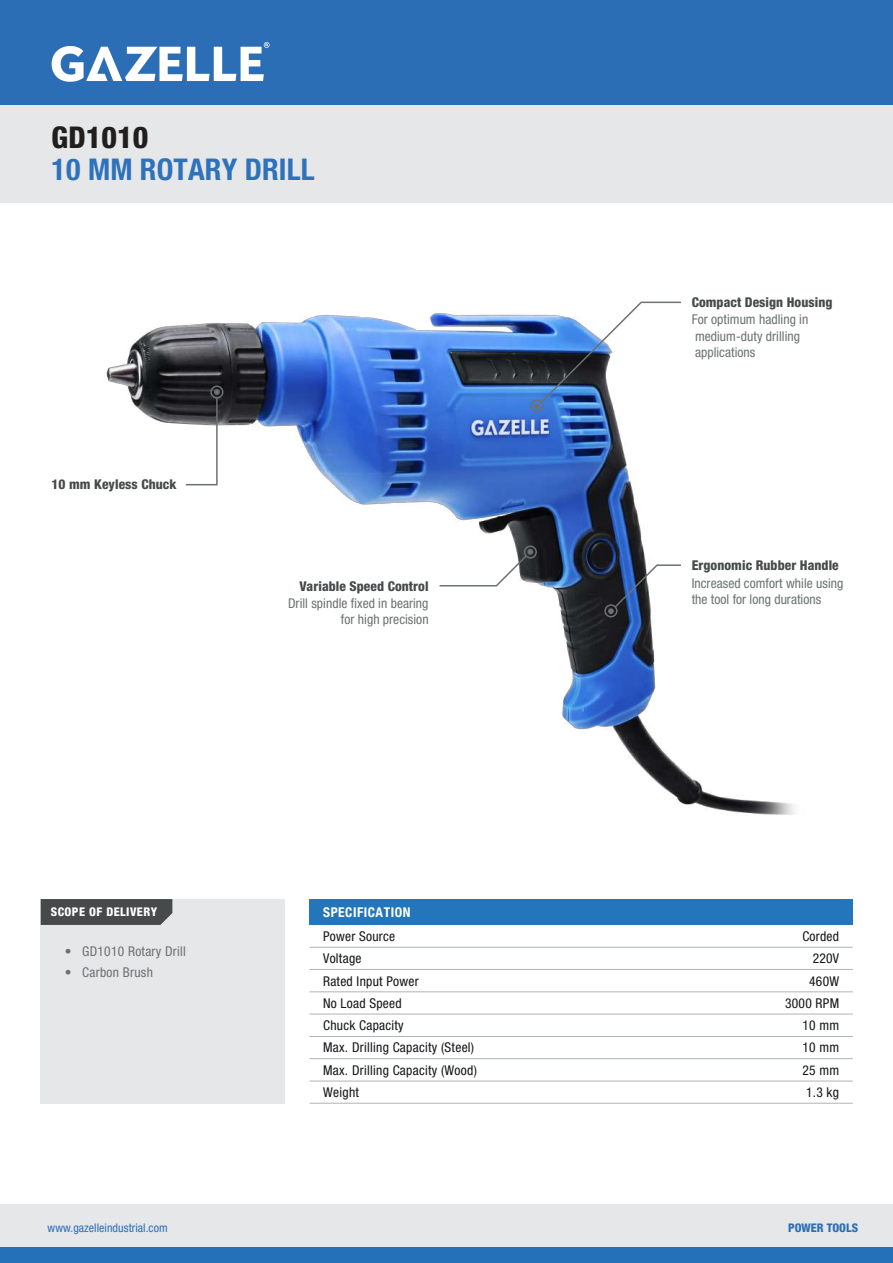
<style>
.page{position:relative;width:893px;height:1263px;background:#fff}
.page>*{position:absolute;margin:0;border:0;box-sizing:border-box;transform-origin:0 0}
.t1{font:700 condensed 30px "Helvetica Neue LT Std";letter-spacing:.005em;color:#2d72ba}
.t2{font:800 condensed 30px "Helvetica Neue LT Std";letter-spacing:.005em;color:#211e1e}
.t3{font:condensed 13.5px/16.2px "Helvetica Neue LT Std";letter-spacing:.005em;color:#6d7172}
.t4{font:condensed 13.5px "Helvetica Neue LT Std";letter-spacing:.02em;color:#16151a}
.t5{font:800 condensed 13.5px "Helvetica Neue LT Std";letter-spacing:.005em;color:#464a4b}
.t6{font:700 condensed 13.5px "Helvetica Neue LT Std";letter-spacing:.04em;color:#fff}
.t7{font:800 condensed 12px "Helvetica Neue LT Std";letter-spacing:.04em;color:#fff}
.t8{font:condensed 11.85px "Helvetica Neue LT Std";letter-spacing:.005em;color:#2c6eb6}
.t9{font:800 condensed 11.85px "Helvetica Neue LT Std";letter-spacing:.005em;color:#2c6eb6}
</style>
<div class="page">
<div style="left:0;top:1204px;width:893px;height:43px;background:#e6e7e9"></div>
<div style="left:0;top:1247px;width:893px;height:16px;background:#2571b9"></div>
<div style="left:0;top:105px;width:893px;height:98px;background:#e6e7e9"></div>
<div style="left:0;top:0;width:893px;height:105px;background:#2c6eb6"></div>
<svg style="left:52px;top:42px;width:218px;height:40px"></svg>
<div style="left:310px;top:899px;width:543px;height:26px;background:#2375bc"></div>
<hr style="left:310px;top:947px;width:543px;height:1px;background:#b0b3b3">
<hr style="left:310px;top:969px;width:543px;height:1px;background:#b0b3b3">
<hr style="left:310px;top:991px;width:543px;height:1px;background:#b0b3b3">
<hr style="left:310px;top:1014px;width:543px;height:1px;background:#b0b3b3">
<hr style="left:310px;top:1036px;width:543px;height:1px;background:#b0b3b3">
<hr style="left:310px;top:1058px;width:543px;height:1px;background:#b0b3b3">
<hr style="left:310px;top:1081px;width:543px;height:1px;background:#b0b3b3">
<hr style="left:310px;top:1103px;width:543px;height:1px;background:#b0b3b3">
<div style="left:41px;top:899px;width:244px;height:204px;background:#e6e7e9"></div>
<div style="left:41px;top:899px;width:131px;height:26px;background:#464a4b"></div>
<img style="left:106px;top:313px;width:689px;height:502px">
<svg style="left:438px;top:549px;width:95px;height:38px"></svg>
<div style="left:524px;top:545px;width:13px;height:14px;border:2px solid #6d7172;border-radius:50%"></div>
<svg style="left:184px;top:389px;width:36px;height:97px"></svg>
<div style="left:210px;top:385px;width:13px;height:14px;border:2px solid #6d7172;border-radius:50%"></div>
<img style="left:534px;top:301px;width:148px;height:108px">
<div style="left:530px;top:400px;width:14px;height:13px;border:2px solid #6d7172;border-radius:50%"></div>
<svg style="left:608px;top:564px;width:74px;height:50px"></svg>
<div style="left:604px;top:604px;width:13px;height:13px;border:2px solid #6d7172;border-radius:50%"></div>
<h1 class="t2" style="left:52px;top:119px;width:98px">GD1010</h1>
<h1 class="t1" style="left:52px;top:151px;width:264px">10 MM ROTARY DRILL</h1>
<p class="t5" style="left:51px;top:476px;width:127px">10 mm Keyless Chuck</p>
<p class="t5" style="left:299px;top:577px;width:131px">Variable Speed Control</p>
<p class="t3" style="left:288px;top:595px;width:142px;text-align:right">Drill spindle fixed in bearing for high precision</p>
<p class="t5" style="left:692px;top:294px;width:142px">Compact Design Housing</p>
<p class="t3" style="left:692px;top:311px;width:118px">For optimum hadling in medium-duty drilling applications</p>
<p class="t5" style="left:692px;top:557px;width:148px">Ergonomic Rubber Handle</p>
<p class="t3" style="left:692px;top:575px;width:153px">Increased comfort while using the tool for long durations</p>
<p class="t7" style="left:51px;top:905px;width:108px">SCOPE OF DELIVERY</p>
<p class="t3" style="left:65px;top:943px;width:123px">• GD1010 Rotary Drill</p>
<p class="t3" style="left:65px;top:964px;width:90px">• Carbon Brush</p>
<p class="t6" style="left:323px;top:904px;width:89px">SPECIFICATION</p>
<p class="t4" style="left:323px;top:928px;width:74px">Power Source</p>
<p class="t4" style="left:802px;top:928px;width:38px">Corded</p>
<p class="t4" style="left:323px;top:951px;width:40px">Voltage</p>
<p class="t4" style="left:813px;top:951px;width:28px">220V</p>
<p class="t4" style="left:323px;top:973px;width:97px">Rated Input Power</p>
<p class="t4" style="left:809px;top:973px;width:31px">460W</p>
<p class="t4" style="left:323px;top:995px;width:80px">No Load Speed</p>
<p class="t4" style="left:785px;top:995px;width:56px">3000 RPM</p>
<p class="t4" style="left:323px;top:1017px;width:82px">Chuck Capacity</p>
<p class="t4" style="left:802px;top:1017px;width:38px">10 mm</p>
<p class="t4" style="left:323px;top:1040px;width:153px">Max. Drilling Capacity (Steel)</p>
<p class="t4" style="left:802px;top:1040px;width:38px">10 mm</p>
<p class="t4" style="left:323px;top:1062px;width:155px">Max. Drilling Capacity (Wood)</p>
<p class="t4" style="left:802px;top:1062px;width:38px">25 mm</p>
<p class="t4" style="left:323px;top:1084px;width:37px">Weight</p>
<p class="t4" style="left:806px;top:1084px;width:35px">1.3 kg</p>
<p class="t8" style="left:48px;top:1221px;width:122px">www.gazelleindustrial.com</p>
<p class="t9" style="left:788px;top:1221px;width:72px">POWER TOOLS</p>
</div>
